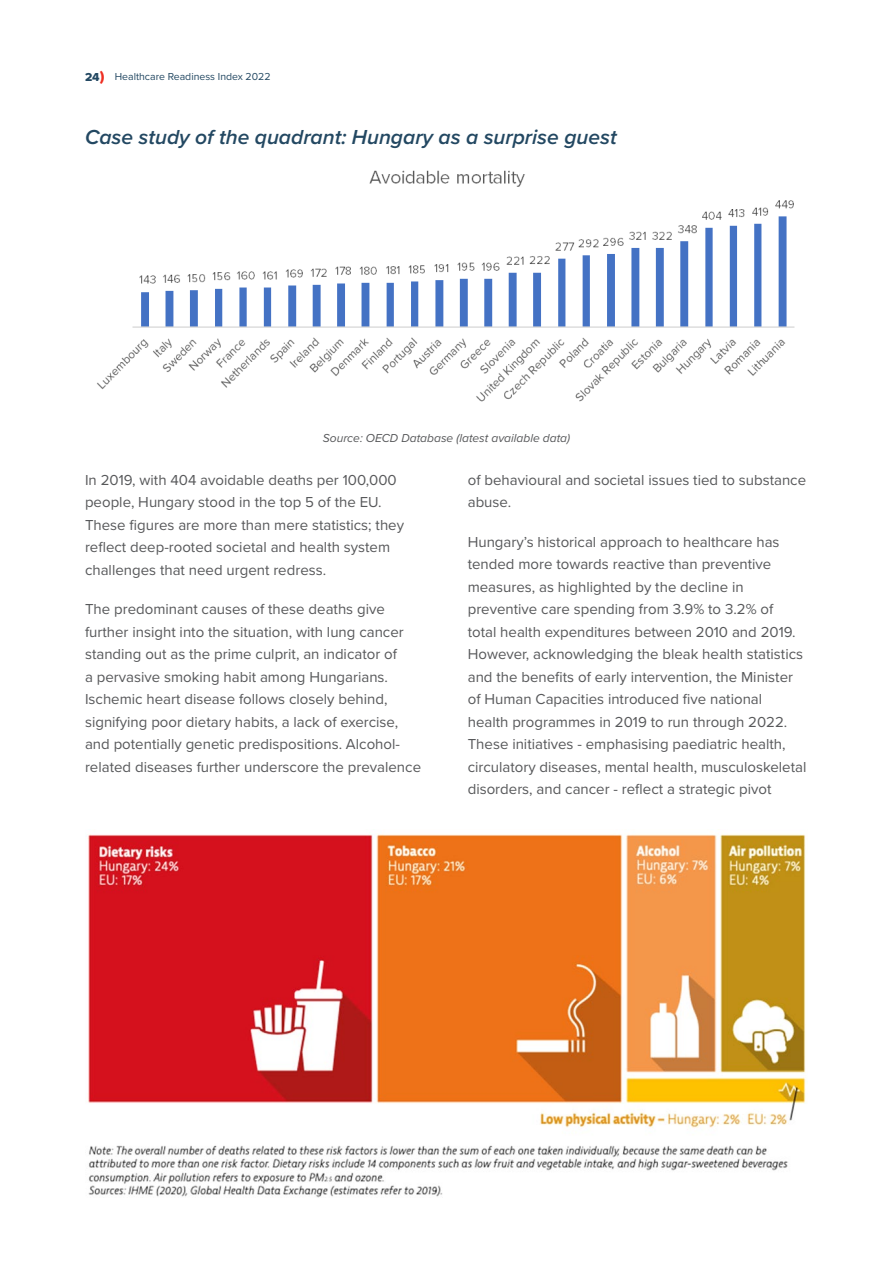
<style>
.page{position:relative;width:893px;height:1263px;background:#fff}
.page>*{position:absolute;margin:0;border:0;box-sizing:border-box;transform-origin:0 0}
.t1{font:italic 600 21px "Proxima Nova";color:#234862}
.t2{font:15px/22.5px "Proxima Nova";color:#57585a}
.t3{font:italic 12px "Proxima Nova";color:#57585a}
.t4{font:10.5px "Proxima Nova";color:#234862}
.s1{font-family:"Proxima Nova Extrabld";font-size:12px}
.s2{font-family:"Proxima Nova Extrabld";font-size:15px;color:#ee2e22}
</style>
<div class="page">
<img style="left:97px;top:170px;width:698px;height:232px">
<img style="left:88px;top:834px;width:718px;height:363px">
<p class="t4" style="left:85px;top:69px;width:187px"><span class="s1">24</span><span class="s2">)</span> Healthcare Readiness Index 2022</p>
<h1 class="t1" style="left:85px;top:121px;width:533px">Case study of the quadrant: Hungary as a surprise guest</h1>
<p class="t3" style="left:323px;top:429px;width:249px">Source: OECD Database (latest available data)</p>
<p class="t2" style="left:85px;top:468px;width:321px">In 2019, with 404 avoidable deaths per 100,000 people, Hungary stood in the top 5 of the EU.<br>These figures are more than mere statistics; they reflect deep-rooted societal and health system challenges that need urgent redress.</p>
<p class="t2" style="left:85px;top:597px;width:338px">The predominant causes of these deaths give further insight into the situation, with lung cancer standing out as the prime culprit, an indicator of<br>a pervasive smoking habit among Hungarians.<br>Ischemic heart disease follows closely behind, signifying poor dietary habits, a lack of exercise, and potentially genetic predispositions. Alcohol&shy;related diseases further underscore the prevalence</p>
<p class="t2" style="left:468px;top:468px;width:340px">of behavioural and societal issues tied to substance abuse.</p>
<p class="t2" style="left:468px;top:530px;width:340px">Hungary’s historical approach to healthcare has tended more towards reactive than preventive measures, as highlighted by the decline in preventive care spending from 3.9% to 3.2% of<br>total health expenditures between 2010 and 2019.<br>However, acknowledging the bleak health statistics and the benefits of early intervention, the Minister of Human Capacities introduced five national health programmes in 2019 to run through 2022.<br>These initiatives - emphasising paediatric health, circulatory diseases, mental health, musculoskeletal disorders, and cancer - reflect a strategic pivot</p>
</div>
